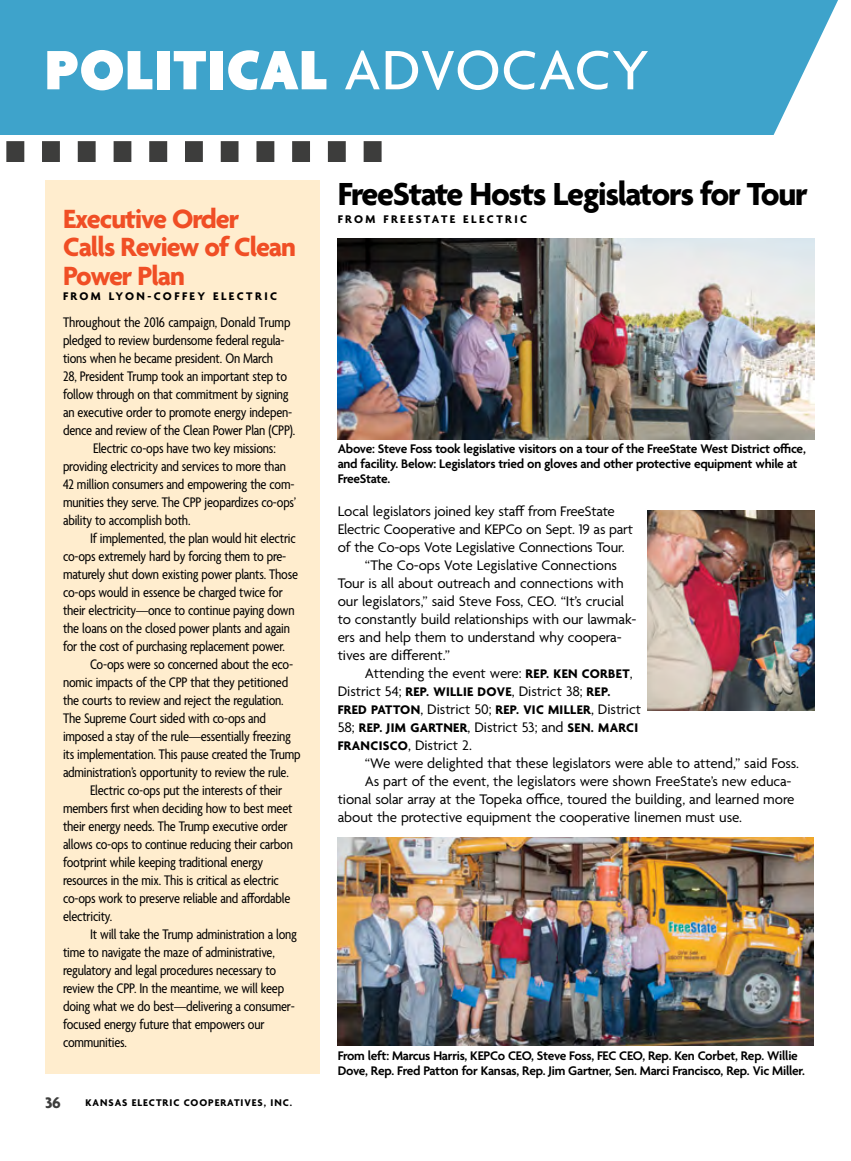
<style>
.page{position:relative;width:851px;height:1161px;background:#fff}
.page>*{position:absolute;margin:0;border:0;box-sizing:border-box;transform-origin:0 0}
.t1{font:900 60px "Agenda";letter-spacing:.015em;color:#fff}
.t2{font:700 34.5px "Agenda";letter-spacing:-.035em;color:#000}
.t3{font:700 28.5px/28.5px "Agenda";letter-spacing:-.035em;color:#f04e25}
.t4{font:700 16.5px "Agenda";color:#3d3d3c}
.t5{font:condensed 15px "Agenda";letter-spacing:-.015em;color:#000}
.t6{font:15px "Agenda";letter-spacing:-.005em;color:#000}
.t7{font:600 13.5px/15px "Agenda";letter-spacing:-.02em;color:#000}
.t8{font:700 13.5px/18px "Agenda";letter-spacing:.025em;color:#000}
.t9{font:700 12px "Agenda";letter-spacing:.205em;color:#000}
.t10{font:700 10.5px "Agenda";letter-spacing:.09em;color:#000}
.s1{font-weight:500}
.s2{font-weight:700;font-size:13.5px}
.s3{font-weight:400;font-size:15px}
</style>
<div class="page">
<img style="left:338px;top:238px;width:476px;height:201px">
<img style="left:338px;top:838px;width:475px;height:207px">
<img style="left:647px;top:510px;width:167px;height:201px">
<div style="left:45px;top:180px;width:275px;height:894px;background:#ffedce"></div>
<div style="left:0;top:0;width:838px;height:135px;background:#3ea3cb"></div>
<svg style="left:6px;top:141px;width:375px;height:21px"></svg>
<h1 class="t1" style="left:45px;top:38px;width:605px">POLITICAL <span class="s1">ADVOCACY</span></h1>
<h3 class="t3" style="left:63px;top:206px;width:234px">Executive Order<br>Calls Review of Clean<br>Power Plan</h3>
<p class="t9" style="left:63px;top:289px;width:216px">FROM LYON-COFFEY ELECTRIC</p>
<p class="t5" style="left:63px;top:314px;width:229px">Throughout the 2016 campaign, Donald Trump</p>
<p class="t5" style="left:63px;top:332px;width:223px">pledged to review burdensome federal regula-</p>
<p class="t5" style="left:63px;top:350px;width:212px">tions when he became president. On March</p>
<p class="t5" style="left:63px;top:368px;width:225px">28, President Trump took an important step to</p>
<p class="t5" style="left:63px;top:386px;width:227px">follow through on that commitment by signing</p>
<p class="t5" style="left:63px;top:404px;width:231px">an executive order to promote energy indepen-</p>
<p class="t5" style="left:63px;top:422px;width:234px">dence and review of the Clean Power Plan (CPP).</p>
<p class="t5" style="left:93px;top:440px;width:184px">Electric co-ops have two key missions:</p>
<p class="t5" style="left:63px;top:458px;width:224px">providing electricity and services to more than</p>
<p class="t5" style="left:63px;top:476px;width:233px">42 million consumers and empowering the com-</p>
<p class="t5" style="left:63px;top:494px;width:235px">munities they serve. The CPP jeopardizes co-ops’</p>
<p class="t5" style="left:63px;top:512px;width:129px">ability to accomplish both.</p>
<p class="t5" style="left:90px;top:530px;width:207px">If implemented, the plan would hit electric</p>
<p class="t5" style="left:63px;top:548px;width:225px">co-ops extremely hard by forcing them to pre-</p>
<p class="t5" style="left:63px;top:566px;width:236px">maturely shut down existing power plants. Those</p>
<p class="t5" style="left:63px;top:584px;width:221px">co-ops would in essence be charged twice for</p>
<p class="t5" style="left:63px;top:602px;width:233px">their electricity—once to continue paying down</p>
<p class="t5" style="left:63px;top:620px;width:228px">the loans on the closed power plants and again</p>
<p class="t5" style="left:63px;top:638px;width:223px">for the cost of purchasing replacement power.</p>
<p class="t5" style="left:90px;top:656px;width:204px">Co-ops were so concerned about the eco-</p>
<p class="t5" style="left:63px;top:674px;width:227px">nomic impacts of the CPP that they petitioned</p>
<p class="t5" style="left:63px;top:692px;width:222px">the courts to review and reject the regulation.</p>
<p class="t5" style="left:63px;top:710px;width:204px">The Supreme Court sided with co-ops and</p>
<p class="t5" style="left:63px;top:728px;width:229px">imposed a stay of the rule—essentially freezing</p>
<p class="t5" style="left:63px;top:746px;width:239px">its implementation. This pause created the Trump</p>
<p class="t5" style="left:63px;top:764px;width:227px">administration’s opportunity to review the rule.</p>
<p class="t5" style="left:90px;top:782px;width:194px">Electric co-ops put the interests of their</p>
<p class="t5" style="left:63px;top:800px;width:231px">members first when deciding how to best meet</p>
<p class="t5" style="left:63px;top:818px;width:226px">their energy needs. The Trump executive order</p>
<p class="t5" style="left:63px;top:836px;width:231px">allows co-ops to continue reducing their carbon</p>
<p class="t5" style="left:63px;top:854px;width:202px">footprint while keeping traditional energy</p>
<p class="t5" style="left:63px;top:872px;width:217px">resources in the mix. This is critical as electric</p>
<p class="t5" style="left:63px;top:890px;width:229px">co-ops work to preserve reliable and affordable</p>
<p class="t5" style="left:63px;top:908px;width:51px">electricity.</p>
<p class="t5" style="left:90px;top:926px;width:208px">It will take the Trump administration a long</p>
<p class="t5" style="left:63px;top:944px;width:213px">time to navigate the maze of administrative,</p>
<p class="t5" style="left:63px;top:962px;width:215px">regulatory and legal procedures necessary to</p>
<p class="t5" style="left:63px;top:980px;width:223px">review the CPP. In the meantime, we will keep</p>
<p class="t5" style="left:63px;top:998px;width:233px">doing what we do best—delivering a consumer-</p>
<p class="t5" style="left:63px;top:1016px;width:203px">focused energy future that empowers our</p>
<p class="t5" style="left:63px;top:1034px;width:65px">communities.</p>
<p class="t4" style="left:45px;top:1094px;width:17px">36</p>
<p class="t10" style="left:86px;top:1096px;width:208px">KANSAS ELECTRIC COOPERATIVES, INC.</p>
<h2 class="t2" style="left:338px;top:175px;width:471px">FreeState Hosts Legislators for Tour</h2>
<p class="t9" style="left:338px;top:212px;width:191px">FROM FREESTATE ELECTRIC</p>
<p class="t7" style="left:338px;top:442px;width:469px">Above: Steve Foss took legislative visitors on a tour of the FreeState West District office, and facility. Below: Legislators tried on gloves and other protective equipment while at<br>FreeState.</p>
<p class="t6" style="left:338px;top:503px;width:279px">Local legislators joined key staff from FreeState</p>
<p class="t6" style="left:338px;top:521px;width:297px">Electric Cooperative and KEPCo on Sept. 19 as part</p>
<p class="t6" style="left:338px;top:539px;width:288px">of the Co-ops Vote Legislative Connections Tour.</p>
<p class="t6" style="left:364px;top:557px;width:254px">“The Co-ops Vote Legislative Connections</p>
<p class="t6" style="left:338px;top:575px;width:287px">Tour is all about outreach and connections with</p>
<p class="t6" style="left:338px;top:593px;width:288px">our legislators,” said Steve Foss, CEO. “It’s crucial</p>
<p class="t6" style="left:338px;top:611px;width:300px">to constantly build relationships with our lawmak-</p>
<p class="t6" style="left:338px;top:629px;width:285px">ers and help them to understand why coopera-</p>
<p class="t6" style="left:338px;top:647px;width:114px">tives are different.”</p>
<p class="t6" style="left:364px;top:665px;width:269px">Attending the event were: <span class="s2">REP. KEN CORBET</span>,</p>
<p class="t6" style="left:338px;top:683px;width:274px">District 54; <span class="s2">REP. WILLIE DOVE</span>, District 38; <span class="s2">REP.</span></p>
<p class="t8" style="left:337px;top:702px;width:305px">FRED PATTON<span class="s3">, District 50;</span> REP. VIC MILLER<span class="s3">, District<br>58;</span> REP. JIM GARTNER<span class="s3">, District 53; and</span> SEN. MARCI</p>
<p class="t6" style="left:337px;top:737px;width:136px"><span class="s2">FRANCISCO</span>, District 2.</p>
<p class="t6" style="left:365px;top:755px;width:436px">“We were delighted that these legislators were able to attend,” said Foss.</p>
<p class="t6" style="left:365px;top:773px;width:428px">As part of the event, the legislators were shown FreeState’s new educa-</p>
<p class="t6" style="left:338px;top:791px;width:458px">tional solar array at the Topeka office, toured the building, and learned more</p>
<p class="t6" style="left:338px;top:809px;width:406px">about the protective equipment the cooperative linemen must use.</p>
<p class="t7" style="left:338px;top:1049px;width:469px">From left: Marcus Harris, KEPCo CEO, Steve Foss, FEC CEO, Rep. Ken Corbet, Rep. Willie<br>Dove, Rep. Fred Patton for Kansas, Rep. Jim Gartner, Sen. Marci Francisco, Rep. Vic Miller.</p>
</div>
